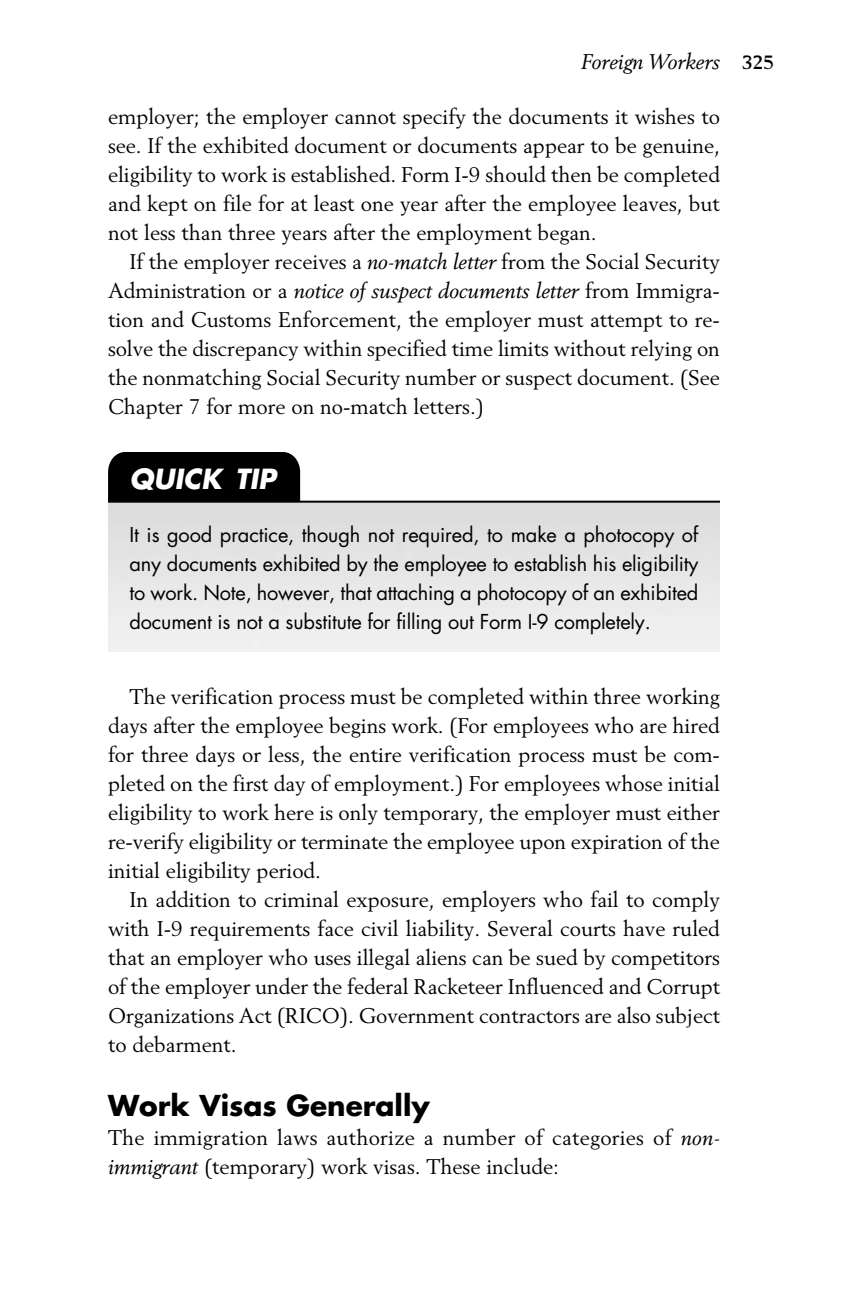
<style>
.page{position:relative;width:864px;height:1296px;background:#fff}
.page>*{position:absolute;margin:0;border:0;box-sizing:border-box;transform-origin:0 0}
.t1{font:700 28px "Futura";color:#000}
.t2{font:italic 700 27px "Futura";color:#fff}
.t3{font:21px/29px "Berling";color:#000;text-align:justify}
.t4{font:italic 21px "Berling";color:#000}
.t5{font:20px/29px "Futura";letter-spacing:-.01em;color:#000;text-align:justify}
.s1{font-weight:700;font-style:normal;font-size:19px}
.s2{font-style:italic}
</style>
<div class="page">
<div style="left:108px;top:452px;width:193px;height:49px;background:#000"></div>
<hr style="left:108px;top:501px;width:612px;height:2px;background:#000">
<p class="t4" style="left:581px;top:53px;width:195px">Foreign Workers <span class="s1">325</span></p>
<p class="t3" style="left:108px;top:104px;width:614px">employer; the employer cannot specify the documents it wishes to see. If the exhibited document or documents appear to be genuine, eligibility to work is established. Form I-9 should then be completed and kept on file for at least one year after the employee leaves, but not less than three years after the employment began.</p>
<p class="t3" style="left:108px;top:249px;width:614px;text-indent:22px">If the employer receives a <span class="s2">no-match letter</span> from the Social Security Administration or a <span class="s2">notice of suspect documents letter</span> from Immigra&shy;tion and Customs Enforcement, the employer must attempt to re&shy;solve the discrepancy within specified time limits without relying on the nonmatching Social Security number or suspect document. (See Chapter 7 for more on no-match letters.)</p>
<p class="t2" style="left:130px;top:467px;width:148px">QUICK TIP</p>
<p class="t5" style="left:130px;top:522px;width:570px">It is good practice, though not required, to make a photocopy of any documents exhibited by the employee to establish his eligibility to work. Note, however, that attaching a photocopy of an exhibited document is not a substitute for filling out Form I-9 completely.</p>
<p class="t3" style="left:108px;top:684px;width:614px;text-indent:22px">The verification process must be completed within three working days after the employee begins work. (For employees who are hired for three days or less, the entire verification process must be com&shy;pleted on the first day of employment.) For employees whose initial eligibility to work here is only temporary, the employer must either re-verify eligibility or terminate the employee upon expiration of the initial eligibility period.</p>
<p class="t3" style="left:108px;top:887px;width:614px;text-indent:22px">In addition to criminal exposure, employers who fail to comply with I-9 requirements face civil liability. Several courts have ruled that an employer who uses illegal aliens can be sued by competitors of the employer under the federal Racketeer Influenced and Corrupt Organizations Act (RICO). Government contractors are also subject to debarment.</p>
<h1 class="t1" style="left:108px;top:1093px;width:323px">Work Visas Generally</h1>
<p class="t3" style="left:108px;top:1125px;width:613px">The immigration laws authorize a number of categories of <span class="s2">non&shy;immigrant</span> (temporary) work visas. These include:</p>
</div>
